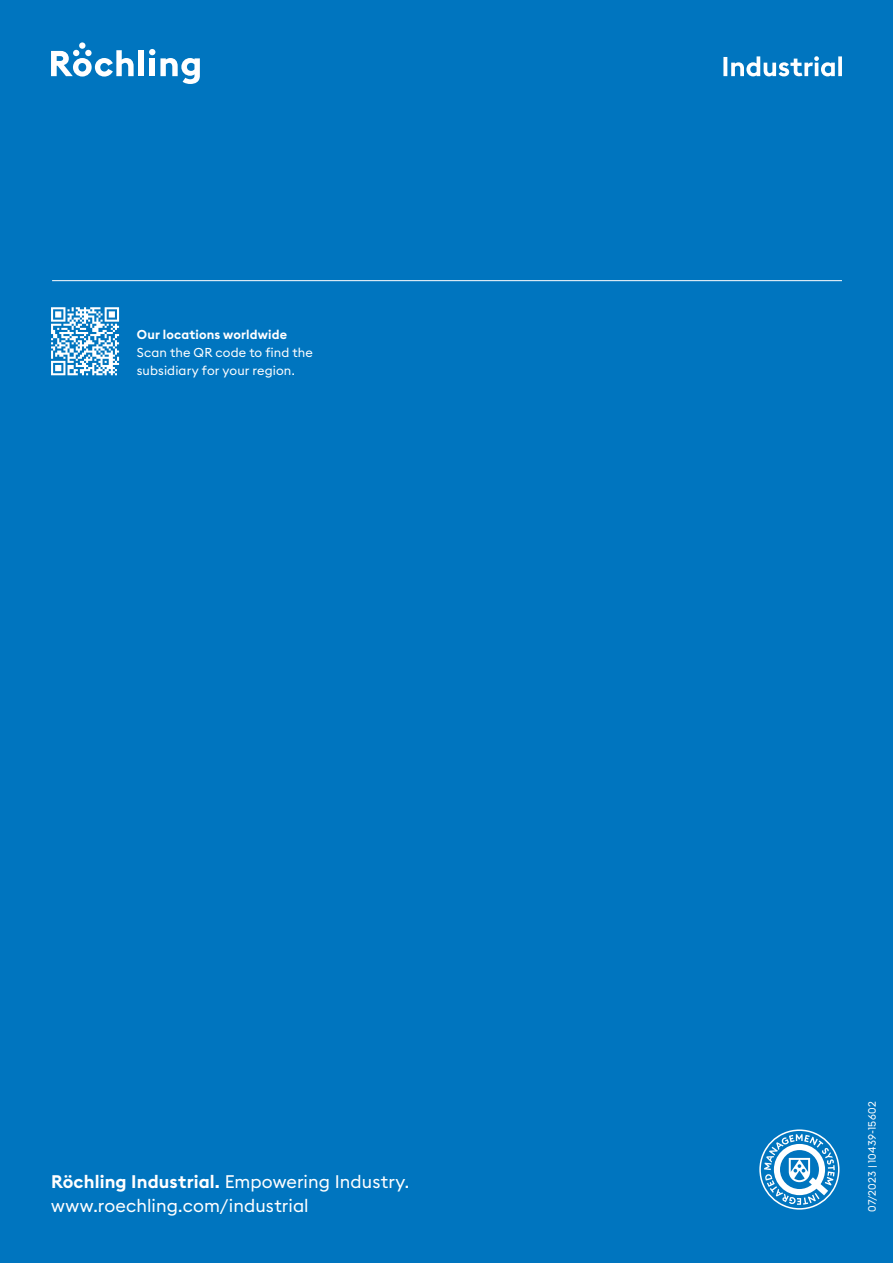
<style>
.page{position:relative;width:893px;height:1263px;background:#0075bf}
.page>*{position:absolute;margin:0;border:0;box-sizing:border-box;transform-origin:0 0}
.t1{font:18px/24px "Euclid Square";letter-spacing:.005em;color:#fff}
.t2{font:12.75px/18px "Euclid Square";letter-spacing:.01em;color:#fff}
.t3{font:600 12.75px "Euclid Square";letter-spacing:.01em;color:#fff}
.t4{font:10.5px "Euclid Square";letter-spacing:.02em;color:#fff}
.s1{font-weight:600}
</style>
<div class="page">
<svg style="left:723px;top:56px;width:119px;height:20px"></svg>
<div style="left:139px;top:50px;width:5px;height:26px;background:#fff"></div>
<svg style="left:51px;top:50px;width:83px;height:27px"></svg>
<div style="left:79px;top:42px;width:6px;height:7px;background:#fff;border-radius:50%"></div>
<svg style="left:149px;top:49px;width:51px;height:35px"></svg>
<svg style="left:759px;top:1129px;width:80px;height:80px"></svg>
<hr style="left:52px;top:280px;width:790px;height:1px;background:#fff">
<hr style="left:892px;top:213px;width:1px;height:1050px;background:#eeeeef">
<img style="left:892px;top:591px;width:1px;height:672px">
<svg style="left:51px;top:307px;width:68px;height:68px"></svg>
<p class="t3" style="left:137px;top:327px;width:152px">Our locations worldwide</p>
<p class="t2" style="left:137px;top:344px;width:178px">Scan the QR code to find the subsidiary for your region.</p>
<p class="t1" style="left:51px;top:1169px;width:359px"><span class="s1">Röchling Industrial.</span> Empowering Industry. www.roechling.com/industrial</p>
<p class="t4" style="left:865px;top:1212px;width:112px;rotate:-90deg">07/2023 | 10439-15602</p>
</div>
